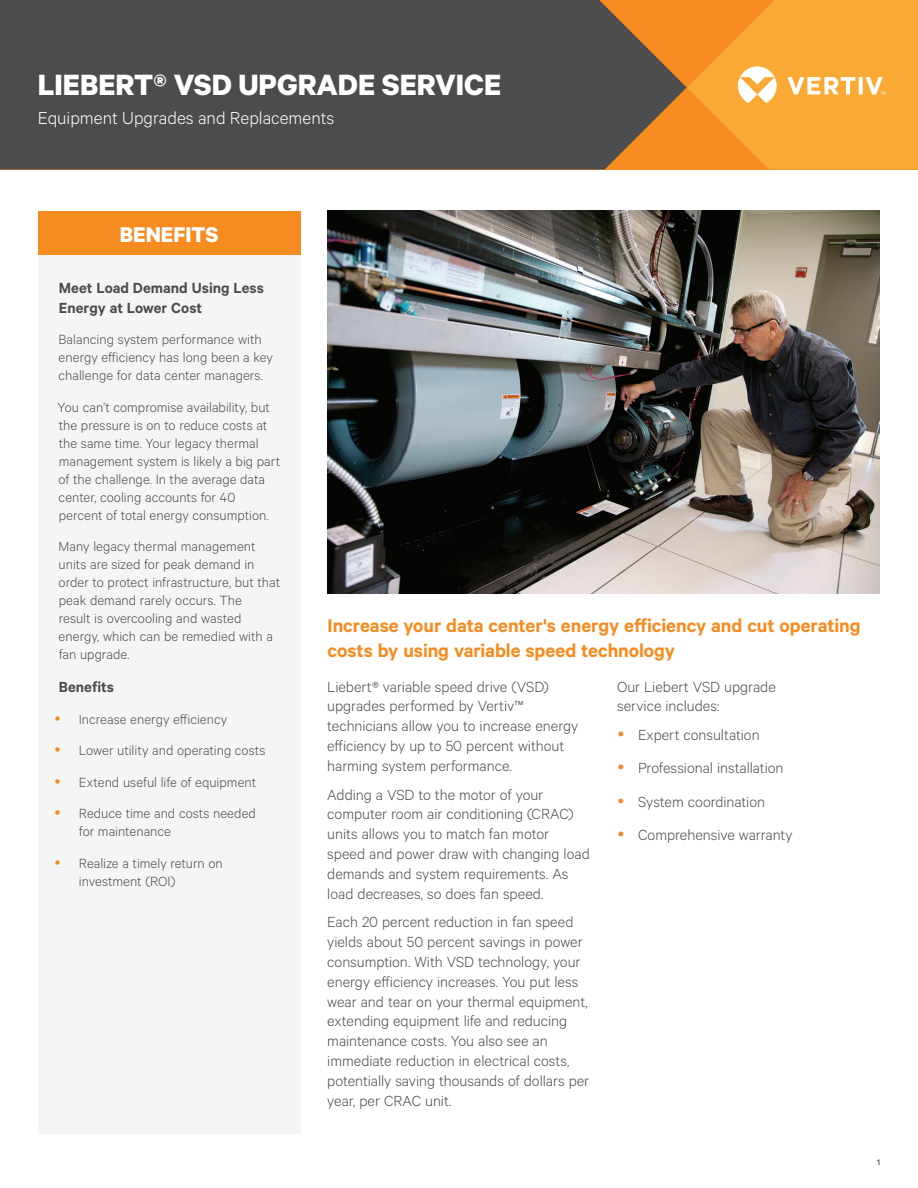
<style>
.page{position:relative;width:918px;height:1188px;background:#fff}
.page>*{position:absolute;margin:0;border:0;box-sizing:border-box;transform-origin:0 0}
.Vertiv_Header_Title{font:700 33px "Calibre";color:#fff}
.Orange_Box_Heading{font:700 24px "Calibre";color:#fff}
.Vertiv_Orange_Main_H{font:600 21px/25.2px "Calibre";color:#f68b1f}
.Vertiv_Header_Subtit{font:300 19.5px "Calibre";color:#fff}
.Vertiv_Body_Text{font:300 16.5px/19.8px "Calibre";color:#4b4c4d}
.Gray_Column_Heading{font:600 16.5px/19.8px "Calibre";color:#4b4c4d}
.Gray_Column_Body_Tex{font:300 15px/18px "Calibre";color:#4b4c4d}
.Page_Number_Right{font:9px "Calibre";color:#231f20}
</style>
<div class="page">
<div style="left:0;top:0;width:599px;height:170px;background:#4b4c4d"></div>
<svg style="left:599px;top:0;width:319px;height:170px"></svg>
<img style="left:328px;top:211px;width:552px;height:383px">
<div style="left:38px;top:254px;width:263px;height:880px;background:#f4f5f5"></div>
<div style="left:38px;top:211px;width:263px;height:43px;background:#f68b1f"></div>
<p class="Vertiv_Header_Title" style="left:38px;top:64px;width:465px">LIEBERT® VSD UPGRADE SERVICE</p>
<p class="Vertiv_Header_Subtit" style="left:38px;top:106px;width:298px">Equipment Upgrades and Replacements</p>
<p class="Orange_Box_Heading" style="left:120px;top:219px;width:100px">BENEFITS</p>
<p class="Gray_Column_Heading" style="left:59px;top:277px;width:207px">Meet Load Demand Using Less<br>Energy at Lower Cost</p>
<p class="Gray_Column_Body_Tex" style="left:59px;top:330px;width:216px">Balancing system performance with energy efficiency has long been a key challenge for data center managers.</p>
<p class="Gray_Column_Body_Tex" style="left:58px;top:397px;width:224px">You can’t compromise availability, but the pressure is on to reduce costs at the same time. Your legacy thermal management system is likely a big part of the challenge. In the average data center, cooling accounts for 40 percent of total energy consumption.</p>
<p class="Gray_Column_Body_Tex" style="left:59px;top:537px;width:223px">Many legacy thermal management units are sized for peak demand in order to protect infrastructure, but that peak demand rarely occurs. The<br>result is overcooling and wasted energy, which can be remedied with a fan upgrade.</p>
<p class="Gray_Column_Heading" style="left:59px;top:677px;width:57px">Benefits</p>
<p class="Gray_Column_Body_Tex" style="left:79px;top:709px;width:150px">Increase energy efficiency</p>
<p class="Gray_Column_Body_Tex" style="left:79px;top:741px;width:188px">Lower utility and operating costs</p>
<p class="Gray_Column_Body_Tex" style="left:79px;top:772px;width:179px">Extend useful life of equipment</p>
<p class="Gray_Column_Body_Tex" style="left:79px;top:804px;width:179px">Reduce time and costs needed for maintenance</p>
<p class="Gray_Column_Body_Tex" style="left:79px;top:853px;width:145px">Realize a timely return on investment (ROI)</p>
<p class="Vertiv_Orange_Main_H" style="left:328px;top:612px;width:535px">Increase your data center's energy efficiency and cut operating costs by using variable speed technology</p>
<p class="Vertiv_Body_Text" style="left:327px;top:676px;width:252px">Liebert® variable speed drive (VSD) upgrades performed by Vertiv™ technicians allow you to increase energy efficiency by up to 50 percent without harming system performance.</p>
<p class="Vertiv_Body_Text" style="left:327px;top:784px;width:264px">Adding a VSD to the motor of your computer room air conditioning (CRAC) units allows you to match fan motor speed and power draw with changing load demands and system requirements. As load decreases, so does fan speed.</p>
<p class="Vertiv_Body_Text" style="left:327px;top:912px;width:263px">Each 20 percent reduction in fan speed yields about 50 percent savings in power consumption. With VSD technology, your energy efficiency increases. You put less wear and tear on your thermal equipment, extending equipment life and reducing maintenance costs. You also see an immediate reduction in electrical costs, potentially saving thousands of dollars per year, per CRAC unit.</p>
<p class="Vertiv_Body_Text" style="left:617px;top:676px;width:160px">Our Liebert VSD upgrade service includes:</p>
<p class="Vertiv_Body_Text" style="left:638px;top:724px;width:123px">Expert consultation</p>
<p class="Vertiv_Body_Text" style="left:638px;top:758px;width:147px">Professional installation</p>
<p class="Vertiv_Body_Text" style="left:638px;top:791px;width:129px">System coordination</p>
<p class="Vertiv_Body_Text" style="left:638px;top:824px;width:156px">Comprehensive warranty</p>
<p class="Page_Number_Right" style="left:877px;top:1157px;width:4px">1</p>
</div>
